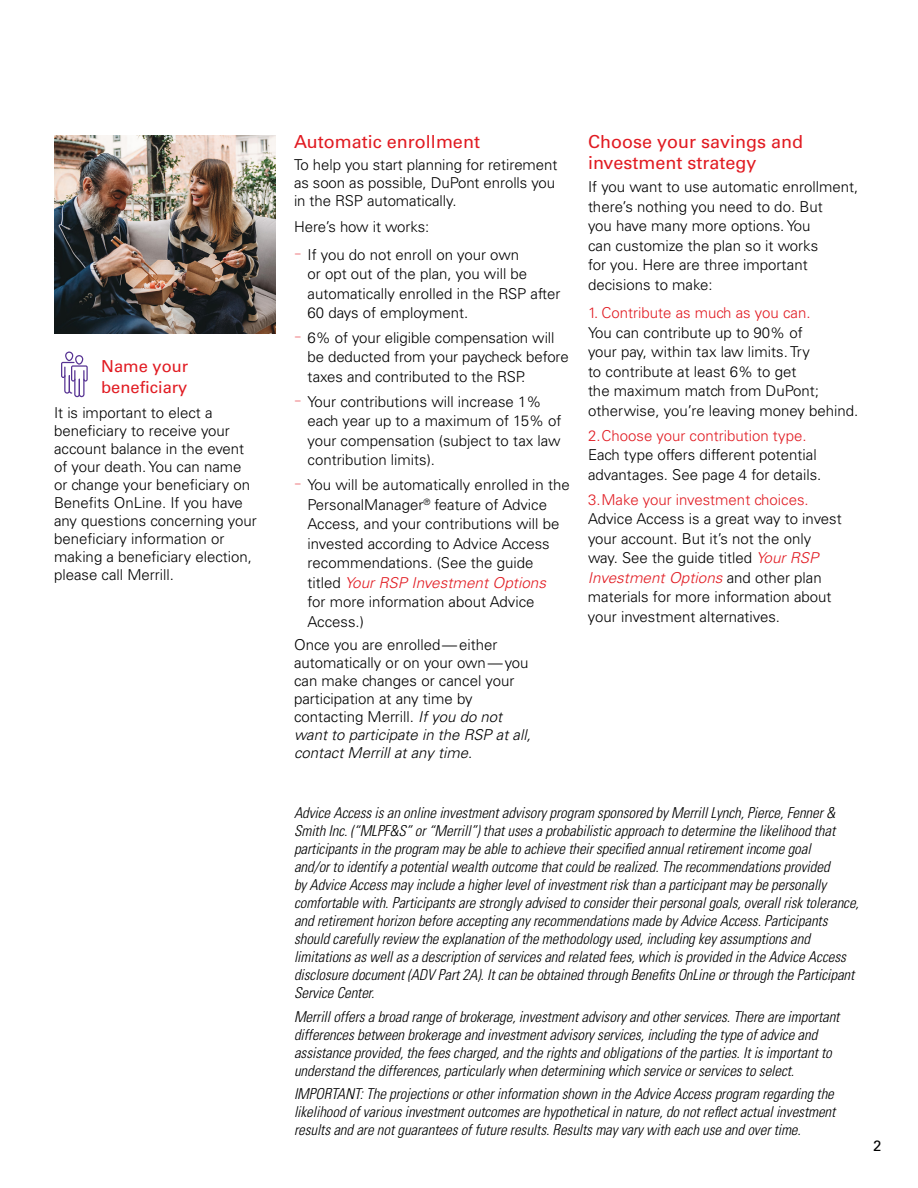
<style>
.page{position:relative;width:918px;height:1188px;background:#fff}
.page>*{position:absolute;margin:0;border:0;box-sizing:border-box;transform-origin:0 0}
.t1{font:18px/21px "Univers LT Std";color:#e11b22}
.t2{font:16.5px/21px "Univers LT Std";color:#e11b22}
.t3{font:300 15px/19.5px "Univers LT Std";color:#000}
.t4{font:italic 300 condensed 15px/18px "Univers LT Std";letter-spacing:-.005em;color:#000}
.t5{font:300 15px "Univers LT Std";color:#e11b22}
.t6{font:15px "Univers LT Std";color:#000}
.s1{font-style:italic;color:#e11b22}
.s2{font-style:italic}
</style>
<div class="page">
<img style="left:54px;top:135px;width:222px;height:198px">
<svg style="left:61px;top:352px;width:27px;height:45px"></svg>
<p class="t2" style="left:101px;top:356px;width:89px">Name your beneficiary</p>
<p class="t3" style="left:54px;top:403px;width:204px;line-height:18px">It is important to elect a beneficiary to receive your account balance in the event of your death. You can name or change your beneficiary on<br>Benefits OnLine. If you have any questions concerning your beneficiary information or making a beneficiary election, please call Merrill.</p>
<p class="t1" style="left:294px;top:131px;width:187px">Automatic enrollment</p>
<p class="t3" style="left:294px;top:156px;width:265px;line-height:18px">To help you start planning for retirement as soon as possible, DuPont enrolls you in the RSP automatically.</p>
<p class="t3" style="left:294px;top:217px;width:137px">Here’s how it works:</p>
<p class="t3" style="left:308px;top:244px;width:255px;text-indent:-14px"><sup>—</sup> If you do not enroll on your own<br>or opt out of the plan, you will be automatically enrolled in the RSP after<br>60 days of employment.</p>
<p class="t3" style="left:308px;top:328px;width:263px;text-indent:-14px"><sup>—</sup> 6% of your eligible compensation will be deducted from your paycheck before taxes and contributed to the RSP.</p>
<p class="t3" style="left:308px;top:392px;width:256px;text-indent:-14px"><sup>—</sup> Your contributions will increase 1% each year up to a maximum of 15% of your compensation (subject to tax law contribution limits).</p>
<p class="t3" style="left:307px;top:475px;width:264px;text-indent:-13px"><sup>—</sup> You will be automatically enrolled in the PersonalManager<sup>®</sup> feature of Advice Access, and your contributions will be invested according to Advice Access recommendations. (See the guide titled <span class="s1">Your RSP Investment Options<br></span>for more information about Advice Access.)</p>
<p class="t3" style="left:294px;top:636px;width:238px;line-height:18px">Once you are enrolled—either automatically or on your own—you can make changes or cancel your participation at any time by contacting Merrill. <span class="s2">If you do not want to participate in the RSP at all, contact Merrill at any time</span>.</p>
<p class="t1" style="left:588px;top:131px;width:217px">Choose your savings and investment strategy</p>
<p class="t3" style="left:588px;top:177px;width:272px">If you want to use automatic enrollment, there’s nothing you need to do. But<br>you have many more options. You<br>can customize the plan so it works<br>for you. Here are three important decisions to make:</p>
<p class="t5" style="left:588px;top:304px;width:224px">1. Contribute as much as you can.</p>
<p class="t3" style="left:588px;top:323px;width:272px">You can contribute up to 90% of<br>your pay, within tax law limits. Try<br>to contribute at least 6% to get<br>the maximum match from DuPont; otherwise, you’re leaving money behind.</p>
<p class="t5" style="left:588px;top:426px;width:220px">2.Choose your contribution type.</p>
<p class="t3" style="left:588px;top:445px;width:235px">Each type offers different potential advantages. See page 4 for details.</p>
<p class="t5" style="left:588px;top:490px;width:222px">3.Make your investment choices.</p>
<p class="t3" style="left:588px;top:509px;width:255px">Advice Access is a great way to invest your account. But it’s not the only way. See the guide titled <span class="s1">Your RSP Investment Options</span> and other plan materials for more information about your investment alternatives.</p>
<p class="t4" style="left:294px;top:804px;width:566px">Advice Access is an online investment advisory program sponsored by Merrill Lynch, Pierce, Fenner &amp; Smith Inc. (“MLPF&amp;S” or “Merrill”) that uses a probabilistic approach to determine the likelihood that participants in the program may be able to achieve their specified annual retirement income goal<br>and/or to identify a potential wealth outcome that could be realized. The recommendations provided<br>by Advice Access may include a higher level of investment risk than a participant may be personally comfortable with. Participants are strongly advised to consider their personal goals, overall risk tolerance, and retirement horizon before accepting any recommendations made by Advice Access. Participants should carefully review the explanation of the methodology used, including key assumptions and limitations as well as a description of services and related fees, which is provided in the Advice Access disclosure document (ADV Part 2A). It can be obtained through Benefits OnLine or through the Participant Service Center.</p>
<p class="t4" style="left:294px;top:1008px;width:547px">Merrill offers a broad range of brokerage, investment advisory and other services. There are important differences between brokerage and investment advisory services, including the type of advice and assistance provided, the fees charged, and the rights and obligations of the parties. It is important to understand the differences, particularly when determining which service or services to select.</p>
<p class="t4" style="left:294px;top:1085px;width:543px;text-align:justify">IMPORTANT: The projections or other information shown in the Advice Access program regarding the likelihood of various investment outcomes are hypothetical in nature, do not reflect actual investment results and are not guarantees of future results. Results may vary with each use and over time.</p>
<p class="t6" style="left:873px;top:1136px;width:10px">2</p>
</div>
